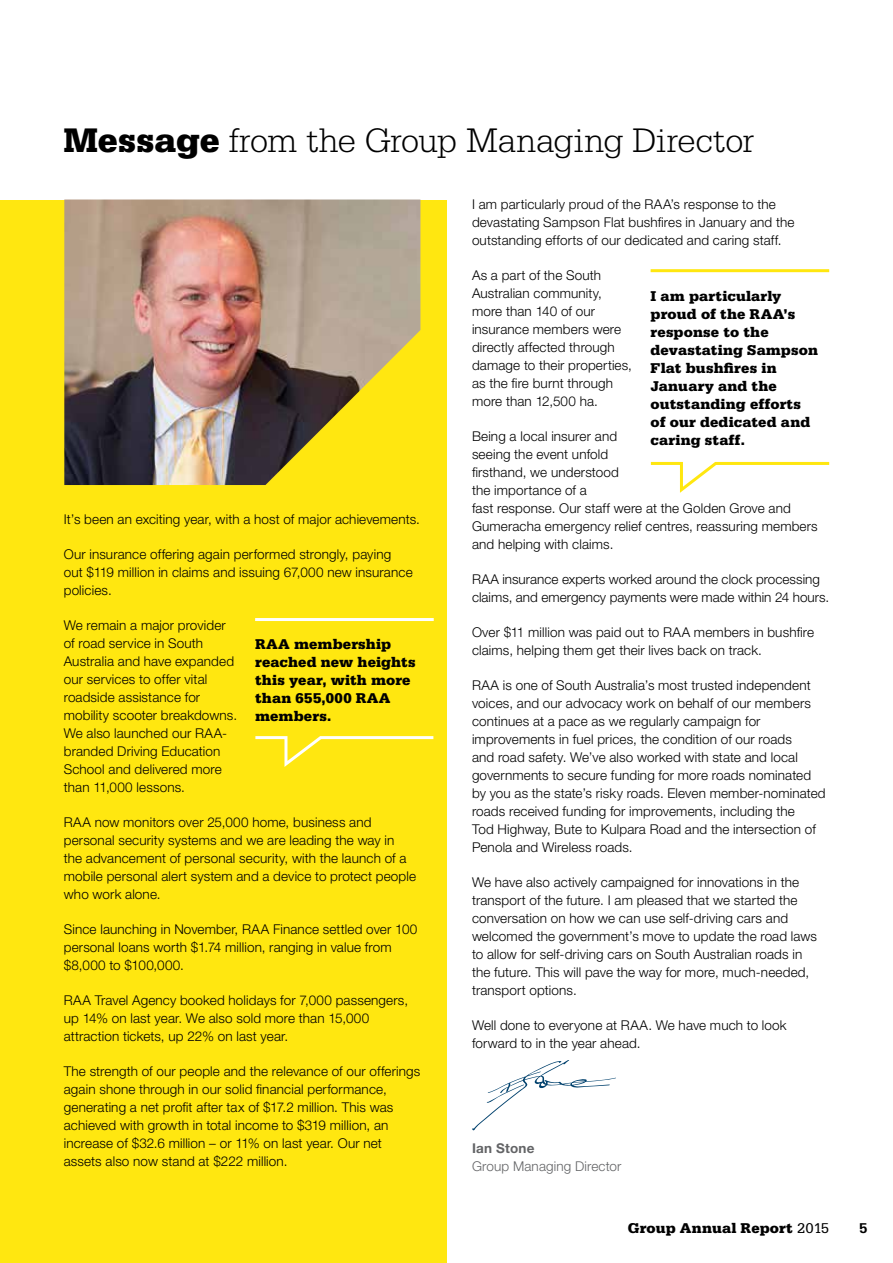
<style>
.page{position:relative;width:893px;height:1263px;background:#fff}
.page>*{position:absolute;margin:0;border:0;box-sizing:border-box;transform-origin:0 0}
.t1{font:300 36px "Serifa Std";letter-spacing:-.01em;color:#000}
.t2{font:900 15px/18px "Serifa Std";letter-spacing:.01em;color:#000}
.t3{font:700 15px "Serifa Std";color:#000}
.t4{font:300 13.5px/18px "Helvetica Neue LT Std";letter-spacing:.01em;color:#000}
.t5{font:300 13.5px "Helvetica Neue LT Std";letter-spacing:.01em;color:#636466}
.t6{font:700 13.5px "Helvetica Neue LT Std";letter-spacing:.02em;color:#636466}
.s1{font-weight:900}
.s2{font-weight:400}
</style>
<div class="page">
<div style="left:0;top:200px;width:446px;height:1063px;background:#ffe710"></div>
<svg style="left:472px;top:1060px;width:144px;height:70px"></svg>
<img style="left:64px;top:199px;width:356px;height:286px">
<hr style="left:255px;top:618px;width:179px;height:3px;background:#fff">
<svg style="left:255px;top:736px;width:179px;height:31px"></svg>
<hr style="left:651px;top:269px;width:178px;height:3px;background:#ffe710">
<svg style="left:650px;top:461px;width:180px;height:32px"></svg>
<h1 class="t1" style="left:64px;top:121px;width:692px"><span class="s1">Message</span> from the Group Managing Director</h1>
<p class="t4" style="left:64px;top:510px;width:358px">It’s been an exciting year, with a host of major achievements.</p>
<p class="t4" style="left:64px;top:545px;width:350px">Our insurance offering again performed strongly, paying out $119 million in claims and issuing 67,000 new insurance policies.</p>
<p class="t4" style="left:64px;top:616px;width:175px">We remain a major provider of road service in South<br>Australia and have expanded our services to offer vital roadside assistance for mobility scooter breakdowns.<br>We also launched our RAA&shy;branded Driving Education<br>School and delivered more than 11,000 lessons.</p>
<p class="t4" style="left:64px;top:813px;width:354px">RAA now monitors over 25,000 home, business and personal security systems and we are leading the way in the advancement of personal security, with the launch of a mobile personal alert system and a device to protect people who work alone.</p>
<p class="t4" style="left:64px;top:920px;width:355px">Since launching in November, RAA Finance settled over 100 personal loans worth $1.74 million, ranging in value from $8,000 to $100,000.</p>
<p class="t4" style="left:64px;top:991px;width:346px">RAA Travel Agency booked holidays for 7,000 passengers, up 14% on last year. We also sold more than 15,000 attraction tickets, up 22% on last year.</p>
<p class="t4" style="left:64px;top:1062px;width:358px">The strength of our people and the relevance of our offerings again shone through in our solid financial performance, generating a net profit after tax of $17.2 million. This was achieved with growth in total income to $319 million, an increase of $32.6 million – or 11% on last year. Our net assets also now stand at $222 million.</p>
<p class="t2" style="left:255px;top:635px;width:162px">RAA membership reached new heights this year, with more than 655,000 RAA members.</p>
<p class="t4" style="left:472px;top:195px;width:324px">I am particularly proud of the RAA’s response to the devastating Sampson Flat bushfires in January and the outstanding efforts of our dedicated and caring staff.</p>
<p class="t4" style="left:472px;top:266px;width:162px">As a part of the South<br>Australian community, more than 140 of our insurance members were directly affected through damage to their properties, as the fire burnt through more than 12,500 ha.</p>
<p class="t4" style="left:472px;top:426px;width:347px">Being a local insurer and<br>seeing the event unfold<br>firsthand, we understood<br>the importance of a<br>fast response. Our staff were at the Golden Grove and<br>Gumeracha emergency relief centres, reassuring members and helping with claims.</p>
<p class="t4" style="left:472px;top:569px;width:359px">RAA insurance experts worked around the clock processing claims, and emergency payments were made within 24 hours.</p>
<p class="t4" style="left:472px;top:622px;width:344px">Over $11 million was paid out to RAA members in bushfire claims, helping them get their lives back on track.</p>
<p class="t4" style="left:472px;top:675px;width:355px">RAA is one of South Australia’s most trusted independent voices, and our advocacy work on behalf of our members continues at a pace as we regularly campaign for improvements in fuel prices, the condition of our roads<br>and road safety. We’ve also worked with state and local governments to secure funding for more roads nominated by you as the state’s risky roads. Eleven member-nominated roads received funding for improvements, including the<br>Tod Highway, Bute to Kulpara Road and the intersection of Penola and Wireless roads.</p>
<p class="t4" style="left:472px;top:872px;width:347px">We have also actively campaigned for innovations in the transport of the future. I am pleased that we started the conversation on how we can use self-driving cars and welcomed the government’s move to update the road laws to allow for self-driving cars on South Australian roads in the future. This will pave the way for more, much-needed, transport options.</p>
<p class="t4" style="left:472px;top:1015px;width:316px">Well done to everyone at RAA. We have much to look forward to in the year ahead.</p>
<p class="t2" style="left:651px;top:287px;width:169px">I am particularly proud of the RAA’s response to the devastating Sampson<br>Flat bushfires in<br>January and the outstanding efforts of our dedicated and caring staff.</p>
<p class="t6" style="left:472px;top:1139px;width:64px">Ian Stone</p>
<p class="t5" style="left:472px;top:1157px;width:151px">Group Managing Director</p>
<p class="t2" style="left:628px;top:1219px;width:203px">Group Annual Report <span class="s2">2015</span></p>
<p class="t3" style="left:859px;top:1220px;width:10px">5</p>
</div>
